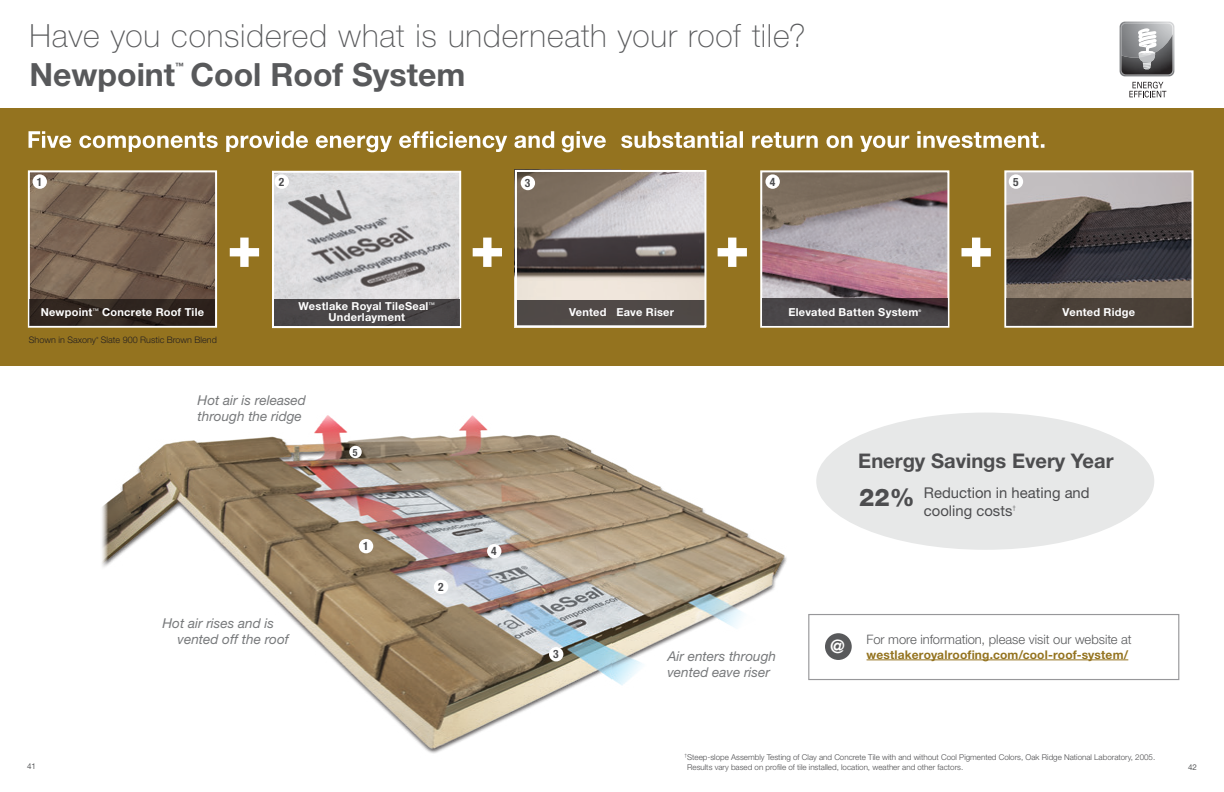
<style>
.page{position:relative;width:1224px;height:792px;background:#fff}
.page>*{position:absolute;margin:0;border:0;box-sizing:border-box;transform-origin:0 0}
.t1{font:900 expanded 58px "Helvetica Neue LT Std";color:#fff}
.t2{font:100 32px/38.4px "Helvetica Neue LT Std";letter-spacing:.025em;color:#58595b}
.t3{font:700 32px "Helvetica Neue LT Std";color:#58595b}
.t4{font:800 24.4px "Helvetica Neue LT Std";color:#4d4d4f}
.t5{font:700 20.1px "Helvetica Neue LT Std";color:#4d4d4f}
.t6{font:700 18.6px "Helvetica Neue LT Std";color:#fff}
.t7{font:14.8px/17.8px "Helvetica Neue LT Std";color:#4d4d4f}
.t8{font:italic 13.6px/16.3px "Helvetica Neue LT Std";color:#77797b}
.t9{font:300 13px "Helvetica Neue LT Std";color:#58595b}
.t10{font:700 12px "Helvetica Neue LT Std";letter-spacing:.015em;color:#94731f}
.t11{font:700 condensed 11.5px "Helvetica Neue LT Std";color:#4d4d4f}
.t12{font:700 11px/11px "Helvetica Neue LT Std";letter-spacing:.025em;color:#fff;text-align:center}
.t13{font:700 condensed 10px "Helvetica Neue LT Std";color:#4d4d4f}
.t14{font:300 9px "Helvetica Neue LT Std";color:#231f20}
.t15{font:700 8.7px "Helvetica Neue LT Std";color:#58595b}
.t16{font:300 8px/10px "Helvetica Neue LT Std";color:#4d4d4f}
.t17{font:8px "Helvetica Neue LT Std";color:#58595b}
.t18{font:300 6.4px "Helvetica Neue LT Std";color:#4d4d4f}
.t19{font:700 3.5px "Helvetica Neue LT Std";color:#fff}
.t20{font:300 2.9px "Helvetica Neue LT Std";color:#231f20}
.s1{font-weight:700}
</style>
<div class="page">
<img style="left:102px;top:415px;width:510px;height:339px">
<img style="left:612px;top:462px;width:175px;height:223px">
<div style="left:816px;top:413px;width:338px;height:137px;background:#e7e8e8;border-radius:50%"></div>
<div style="left:359px;top:539px;width:14px;height:14px;background:#fff;border-radius:50%"></div>
<div style="left:434px;top:580px;width:14px;height:14px;background:#fff;border-radius:50%"></div>
<div style="left:487px;top:544px;width:14px;height:14px;background:#fff;border-radius:50%"></div>
<div style="left:549px;top:647px;width:14px;height:14px;background:#fff;border-radius:50%"></div>
<div style="left:349px;top:446px;width:13px;height:12px;background:#fff;border-radius:50%"></div>
<hr style="left:867px;top:659px;width:261px;height:1px;background:#94731f">
<div style="left:808px;top:614px;width:371px;height:66px;border:1px solid #97979a"></div>
<div style="left:825px;top:633px;width:27px;height:27px;background:#58595b;border-radius:50%"></div>
<div style="left:0;top:109px;width:1224px;height:257px;background:#94731f"></div>
<img style="left:275px;top:174px;width:183px;height:125px">
<div style="left:272px;top:171px;width:189px;height:157px;border:2px solid #fff"></div>
<svg style="left:1129px;top:82px;width:37px;height:15px"></svg>
<svg style="left:1120px;top:22px;width:54px;height:54px;background:#8d8d8f"></svg>
<img style="left:1007px;top:173px;width:184px;height:126px">
<div style="left:1004px;top:170px;width:190px;height:158px;border:2px solid #fff"></div>
<div style="left:1006px;top:299px;width:186px;height:27px;background:#4a4138"></div>
<div style="left:1009px;top:174px;width:14px;height:15px;background:#fff;border-radius:50%"></div>
<img style="left:31px;top:173px;width:183px;height:126px">
<div style="left:28px;top:170px;width:189px;height:158px;border:2px solid #fff"></div>
<svg style="left:30px;top:299px;width:185px;height:27px;background:#2f251f"></svg>
<div style="left:33px;top:174px;width:14px;height:15px;background:#fff;border-radius:50%"></div>
<img style="left:763px;top:173px;width:183px;height:126px">
<div style="left:760px;top:170px;width:189px;height:158px;border:2px solid #fff"></div>
<svg style="left:762px;top:299px;width:185px;height:27px;background:#474245"></svg>
<div style="left:765px;top:174px;width:15px;height:15px;background:#fff;border-radius:50%"></div>
<svg style="left:29px;top:131px;width:577px;height:21px"></svg>
<svg style="left:621px;top:131px;width:423px;height:21px"></svg>
<img style="left:620px;top:173px;width:83px;height:127px">
<img style="left:518px;top:173px;width:102px;height:127px">
<div style="left:516px;top:300px;width:189px;height:27px;background:#504947"></div>
<div style="left:515px;top:170px;width:191px;height:157px;border:2px solid #fff"></div>
<div style="left:521px;top:176px;width:14px;height:14px;background:#fff;border-radius:50%"></div>
<div style="left:275px;top:174px;width:14px;height:15px;background:#fff;border-radius:50%"></div>
<div style="left:274px;top:299px;width:185px;height:27px;background:#4a4748"></div>
<p class="t2" style="left:30px;top:17px;width:778px">Have you considered what is underneath your roof tile?<br><span class="s1">Newpoint</span></p>
<p class="t15" style="left:175px;top:60px;width:10px">™</p>
<p class="t3" style="left:190px;top:54px;width:276px">Cool Roof System</p>
<p class="t11" style="left:37px;top:175px;width:7px">1</p>
<p class="t11" style="left:279px;top:175px;width:7px">2</p>
<p class="t11" style="left:525px;top:176px;width:7px">3</p>
<p class="t11" style="left:770px;top:175px;width:7px">4</p>
<p class="t1" style="left:227px;top:208px;width:36px">+</p>
<p class="t1" style="left:470px;top:208px;width:36px">+</p>
<p class="t1" style="left:715px;top:208px;width:36px">+</p>
<p class="t1" style="left:959px;top:208px;width:36px">+</p>
<p class="t12" style="left:41px;top:306px;width:165px">Newpoint<sup>™</sup> Concrete Roof Tile</p>
<p class="t14" style="left:29px;top:334px;width:69px">Shown in Saxony</p>
<p class="t20" style="left:96px;top:336px;width:4px">®</p>
<p class="t14" style="left:101px;top:334px;width:118px">Slate 900 Rustic Brown Blend</p>
<p class="t12" style="left:299px;top:301px;width:138px">Westlake Royal TileSeal<sup>™<br></sup>Underlayment</p>
<p class="t12" style="left:569px;top:307px;width:107px">Vented Eave Riser</p>
<p class="t12" style="left:788px;top:306px;width:132px">Elevated Batten System</p>
<p class="t19" style="left:918px;top:309px;width:4px">®</p>
<p class="t8" style="left:198px;top:392px;width:110px">Hot air is released</p>
<p class="t8" style="left:198px;top:408px;width:106px">through the ridge</p>
<p class="t11" style="left:1013px;top:175px;width:7px">5</p>
<p class="t12" style="left:1063px;top:306px;width:74px">Vented Ridge</p>
<p class="t8" style="left:162px;top:615px;width:113px">Hot air rises and is</p>
<p class="t8" style="left:178px;top:631px;width:113px">vented off the roof</p>
<p class="t13" style="left:353px;top:446px;width:6px">5</p>
<p class="t11" style="left:363px;top:539px;width:7px">1</p>
<p class="t11" style="left:438px;top:580px;width:7px">2</p>
<p class="t11" style="left:491px;top:544px;width:7px">4</p>
<p class="t11" style="left:553px;top:647px;width:7px">3</p>
<p class="t8" style="left:667px;top:648px;width:110px">Air enters through vented eave riser</p>
<p class="t5" style="left:858px;top:448px;width:257px">Energy Savings Every Year</p>
<p class="t7" style="left:924px;top:484px;width:167px">Reduction in heating and cooling costs</p>
<p class="t4" style="left:859px;top:483px;width:57px">22%</p>
<p class="t18" style="left:1012px;top:504px;width:5px">†</p>
<p class="t6" style="left:830px;top:635px;width:16px">@</p>
<p class="t9" style="left:867px;top:632px;width:267px">For more information, please visit our website at</p>
<p class="t10" style="left:867px;top:647px;width:263px">westlakeroyalroofing.com/cool-roof-system/</p>
<p class="t16" style="left:687px;top:751px;width:470px;text-indent:-3px"><sup>†</sup>Steep-slope Assembly Testing of Clay and Concrete Tile with and without Cool Pigmented Colors, Oak Ridge National Laboratory, 2005.<br>Results vary based on profile of tile installed, location, weather and other factors.</p>
<p class="t17" style="left:27px;top:762px;width:10px">41</p>
<p class="t17" style="left:1188px;top:762px;width:10px">42</p>
</div>
